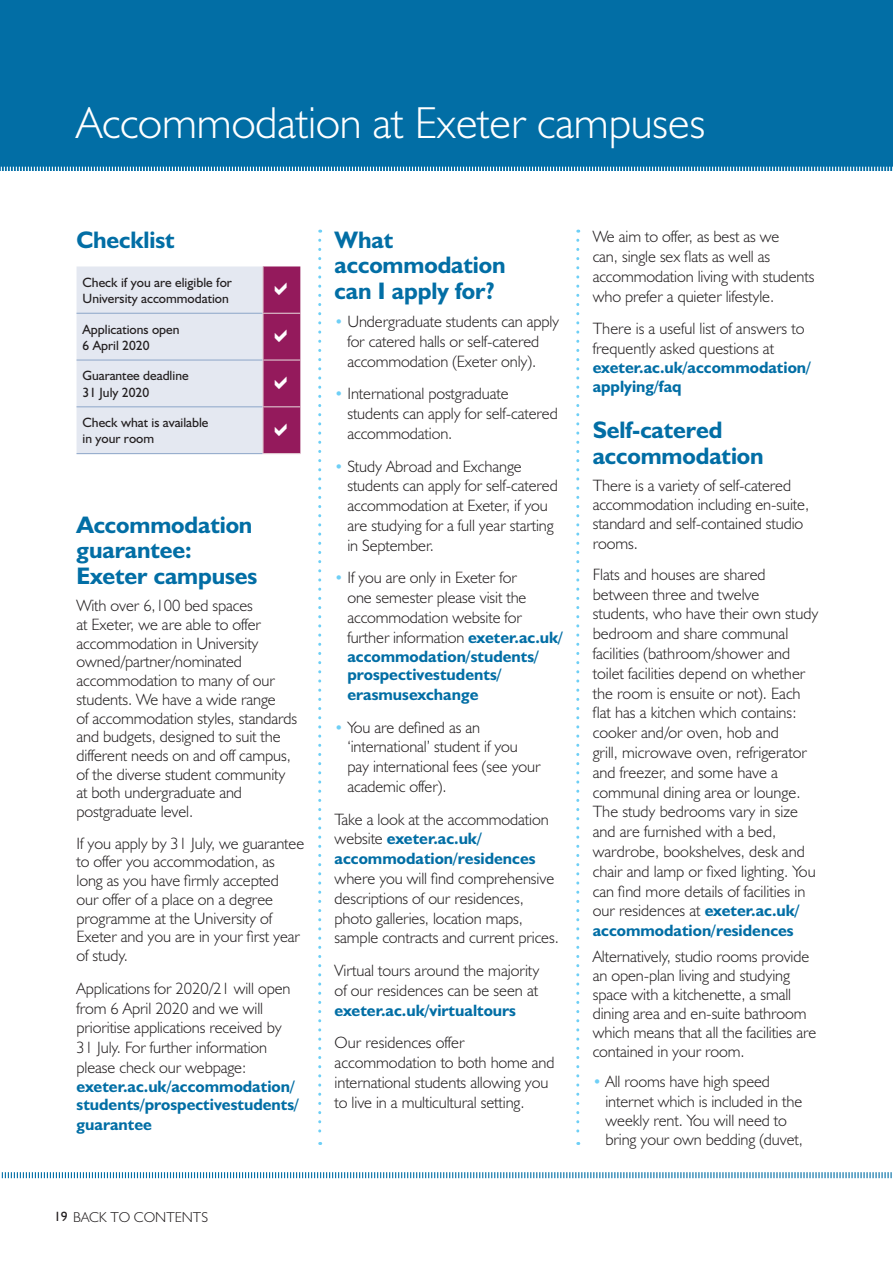
<style>
.page{position:relative;width:893px;height:1263px;background:#fff}
.page>*{position:absolute;margin:0;border:0;box-sizing:border-box;transform-origin:0 0}
.t1{font:300 45px "Humanist 521 BT";color:#fff}
.t2{font:700 24px/25.5px "Humanist 521 BT";letter-spacing:-.005em;color:#026ea5}
.t3{font:300 16.5px/19.8px "Humanist 521 BT";letter-spacing:-.005em;color:#231f20}
.t4{font:700 16.5px/19.2px "Humanist 521 BT";color:#026ea5}
.t5{font:300 14.4px "Humanist 521 BT";color:#231f20}
.t6{font:13.5px/16.2px "Humanist 521 BT";color:#231f20}
.s1{font-weight:400;font-size:13.5px}
.s2{font-weight:700;font-size:15px;color:#6ecff6}
.s3{font-weight:700;color:#026ea5}
.s4{font-weight:300;color:#231f20}
</style>
<div class="page">
<div style="left:0;top:0;width:893px;height:170px;background:#026ea5"></div>
<svg style="left:0;top:166px;width:893px;height:5px"></svg>
<svg style="left:1px;top:1172px;width:891px;height:7px"></svg>
<svg style="left:318px;top:240px;width:3px;height:905px"></svg>
<svg style="left:576px;top:240px;width:3px;height:905px"></svg>
<svg style="left:77px;top:266px;width:223px;height:188px;background:#d5c5d8"></svg>
<h1 class="t1" style="left:77px;top:95px;width:630px">Accommodation at Exeter campuses</h1>
<h2 class="t2" style="left:77px;top:226px;width:100px">Checklist</h2>
<p class="t6" style="left:83px;top:274px;width:151px">Check if you are eligible for<br>University accommodation</p>
<p class="t6" style="left:83px;top:321px;width:99px">Applications open<br>6 April 2020</p>
<p class="t6" style="left:83px;top:367px;width:108px">Guarantee deadline<br>31 July 2020</p>
<p class="t6" style="left:83px;top:414px;width:128px">Check what is available in your room</p>
<h2 class="t2" style="left:77px;top:511px;width:182px">Accommodation guarantee:<br>Exeter campuses</h2>
<p class="t3" style="left:77px;top:596px;width:222px;line-height:18.8px">With over 6,100 bed spaces<br>at Exeter, we are able to offer accommodation in University owned/partner/nominated accommodation to many of our students. We have a wide range<br>of accommodation styles, standards and budgets, designed to suit the different needs on and off campus, of the diverse student community at both undergraduate and postgraduate level.</p>
<p class="t3" style="left:77px;top:833px;width:229px;line-height:18.8px">If you apply by 31 July, we guarantee to offer you accommodation, as long as you have firmly accepted our offer of a place on a degree programme at the University of<br>Exeter and you are in your first year of study.</p>
<p class="t3" style="left:77px;top:978px;width:215px">Applications for 2020/21 will open from 6 April 2020 and we will prioritise applications received by<br>31 July. For further information please check our webpage:</p>
<p class="t4" style="left:77px;top:1076px;width:224px">exeter.ac.uk/accommodation/ students/prospectivestudents/ guarantee</p>
<p class="t5" style="left:54px;top:1208px;width:155px"><span class="s1">19</span> BACK TO CONTENTS</p>
<h2 class="t2" style="left:335px;top:226px;width:173px">What accommodation can I apply for?</h2>
<p class="t3" style="left:347px;top:311px;width:213px;text-indent:-13px"><span class="s2">•</span> Undergraduate students can apply for catered halls or self-catered accommodation (Exeter only).</p>
<p class="t3" style="left:347px;top:384px;width:212px;text-indent:-13px"><span class="s2">•</span> International postgraduate students can apply for self-catered accommodation.</p>
<p class="t3" style="left:347px;top:456px;width:212px;text-indent:-13px"><span class="s2">•</span> Study Abroad and Exchange students can apply for self-catered accommodation at Exeter, if you are studying for a full year starting in September.</p>
<p class="t3" style="left:347px;top:568px;width:217px;text-indent:-13px"><span class="s2">•</span> If you are only in Exeter for<br>one semester please visit the accommodation website for further information <span class="s3">exeter.ac.uk/ accommodation/students/ prospectivestudents/ erasmusexchange</span></p>
<p class="t3" style="left:347px;top:717px;width:195px;text-indent:-13px"><span class="s2">•</span> You are defined as an ‘international’ student if you pay international fees (see your academic offer).</p>
<p class="t4" style="left:335px;top:809px;width:216px;line-height:19.8px"><span class="s4">Take a look at the accommodation website</span> exeter.ac.uk/ accommodation/residences</p>
<p class="t3" style="left:335px;top:868px;width:226px">where you will find comprehensive descriptions of our residences, photo galleries, location maps, sample contracts and current prices.</p>
<p class="t3" style="left:335px;top:960px;width:206px">Virtual tours around the majority of our residences can be seen at</p>
<p class="t4" style="left:335px;top:1000px;width:183px">exeter.ac.uk/virtualtours</p>
<p class="t3" style="left:335px;top:1032px;width:221px">Our residences offer accommodation to both home and international students allowing you to live in a multicultural setting.</p>
<p class="t3" style="left:593px;top:226px;width:223px">We aim to offer, as best as we<br>can, single sex flats as well as accommodation living with students who prefer a quieter lifestyle.</p>
<p class="t3" style="left:593px;top:318px;width:213px">There is a useful list of answers to frequently asked questions at</p>
<p class="t4" style="left:593px;top:357px;width:220px;line-height:18.8px">exeter.ac.uk/accommodation/ applying/faq</p>
<h2 class="t2" style="left:593px;top:417px;width:173px">Self-catered accommodation</h2>
<p class="t3" style="left:593px;top:476px;width:218px;line-height:19px">There is a variety of self-catered accommodation including en-suite, standard and self-contained studio rooms.</p>
<p class="t3" style="left:593px;top:564px;width:227px">Flats and houses are shared between three and twelve students, who have their own study bedroom and share communal facilities (bathroom/shower and toilet facilities depend on whether the room is ensuite or not). Each flat has a kitchen which contains: cooker and/or oven, hob and<br>grill, microwave oven, refrigerator and freezer, and some have a communal dining area or lounge.<br>The study bedrooms vary in size and are furnished with a bed, wardrobe, bookshelves, desk and chair and lamp or fixed lighting. You can find more details of facilities in our residences at <span class="s3">exeter.ac.uk/ accommodation/residences</span></p>
<p class="t3" style="left:593px;top:946px;width:225px;line-height:19px">Alternatively, studio rooms provide an open-plan living and studying space with a kitchenette, a small dining area and en-suite bathroom which means that all the facilities are contained in your room.</p>
<p class="t3" style="left:605px;top:1072px;width:199px;line-height:19px;text-indent:-13px"><span class="s2">•</span> All rooms have high speed internet which is included in the weekly rent. You will need to bring your own bedding (duvet,</p>
</div>
